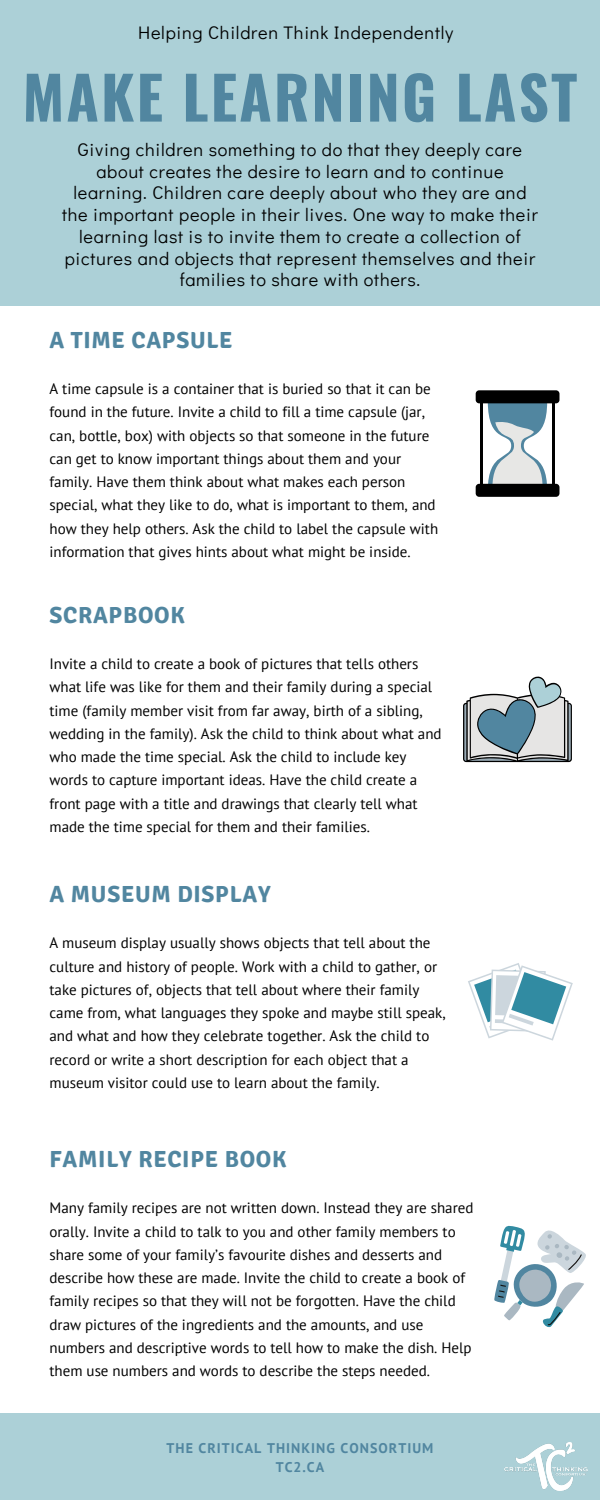
<style>
.page{position:relative;width:600px;height:1500px;background:#acd0d7}
.page>*{position:absolute;margin:0;border:0;box-sizing:border-box;transform-origin:0 0}
.t1{font:700 59.1px "Oswald";letter-spacing:.035em;color:#5186a0}
.t2{font:700 23.3px "Signika";letter-spacing:.03em;color:#5186a0}
.t3{font:18.1px/21.8px "Didact Gothic";letter-spacing:.04em;color:#000;text-align:center}
.t4{font:15px/23.2px "PT Sans";color:#000}
.t5{font:700 14px/19.5px "PT Sans";letter-spacing:.075em;color:#5186a0;text-align:center}
</style>
<div class="page">
<div style="left:0;top:306px;width:600px;height:1107px;background:#fff"></div>
<img style="left:505px;top:1443px;width:83px;height:47px">
<hr style="left:480px;top:401px;width:3px;height:85px;background:#000">
<hr style="left:553px;top:401px;width:2px;height:85px;background:#000">
<svg style="left:488px;top:403px;width:59px;height:81px"></svg>
<div style="left:476px;top:390px;width:83px;height:13px;background:#000;border-radius:3px"></div>
<div style="left:476px;top:484px;width:83px;height:13px;background:#000;border-radius:3px"></div>
<svg style="left:463px;top:676px;width:109px;height:86px"></svg>
<svg style="left:468px;top:963px;width:105px;height:78px"></svg>
<svg style="left:494px;top:1226px;width:92px;height:101px"></svg>
<p class="t3" style="left:138px;top:21px;width:317px">Helping Children Think Independently</p>
<h1 class="t1" style="left:23px;top:51px;width:556px">MAKE LEARNING LAST</h1>
<p class="t3" style="left:62px;top:138px;width:477px">Giving children something to do that they deeply care about creates the desire to learn and to continue learning. Children care deeply about who they are and the important people in their lives. One way to make their learning last is to invite them to create a collection of pictures and objects that represent themselves and their families to share with others.</p>
<h2 class="t2" style="left:50px;top:326px;width:185px">A TIME CAPSULE</h2>
<p class="t4" style="left:50px;top:377px;width:390px">A time capsule is a container that is buried so that it can be found in the future. Invite a child to fill a time capsule (jar, can, bottle, box) with objects so that someone in the future can get to know important things about them and your family. Have them think about what makes each person special, what they like to do, what is important to them, and how they help others. Ask the child to label the capsule with information that gives hints about what might be inside.</p>
<h2 class="t2" style="left:50px;top:601px;width:137px">SCRAPBOOK</h2>
<p class="t4" style="left:50px;top:652px;width:394px">Invite a child to create a book of pictures that tells others what life was like for them and their family during a special time (family member visit from far away, birth of a sibling, wedding in the family). Ask the child to think about what and who made the time special. Ask the child to include key words to capture important ideas. Have the child create a front page with a title and drawings that clearly tell what made the time special for them and their families.</p>
<h2 class="t2" style="left:50px;top:880px;width:223px">A MUSEUM DISPLAY</h2>
<p class="t4" style="left:50px;top:931px;width:398px">A museum display usually shows objects that tell about the culture and history of people. Work with a child to gather, or take pictures of, objects that tell about where their family came from, what languages they spoke and maybe still speak, and what and how they celebrate together. Ask the child to record or write a short description for each object that a museum visitor could use to learn about the family.</p>
<h2 class="t2" style="left:50px;top:1145px;width:239px">FAMILY RECIPE BOOK</h2>
<p class="t4" style="left:50px;top:1196px;width:425px">Many family recipes are not written down. Instead they are shared orally. Invite a child to talk to you and other family members to share some of your family’s favourite dishes and desserts and describe how these are made. Invite the child to create a book of family recipes so that they will not be forgotten. Have the child draw pictures of the ingredients and the amounts, and use numbers and descriptive words to tell how to make the dish. Help them use numbers and words to describe the steps needed.</p>
<p class="t5" style="left:167px;top:1438px;width:268px">THE CRITICAL THINKING CONSORTIUM<br>TC2.CA</p>
</div>
